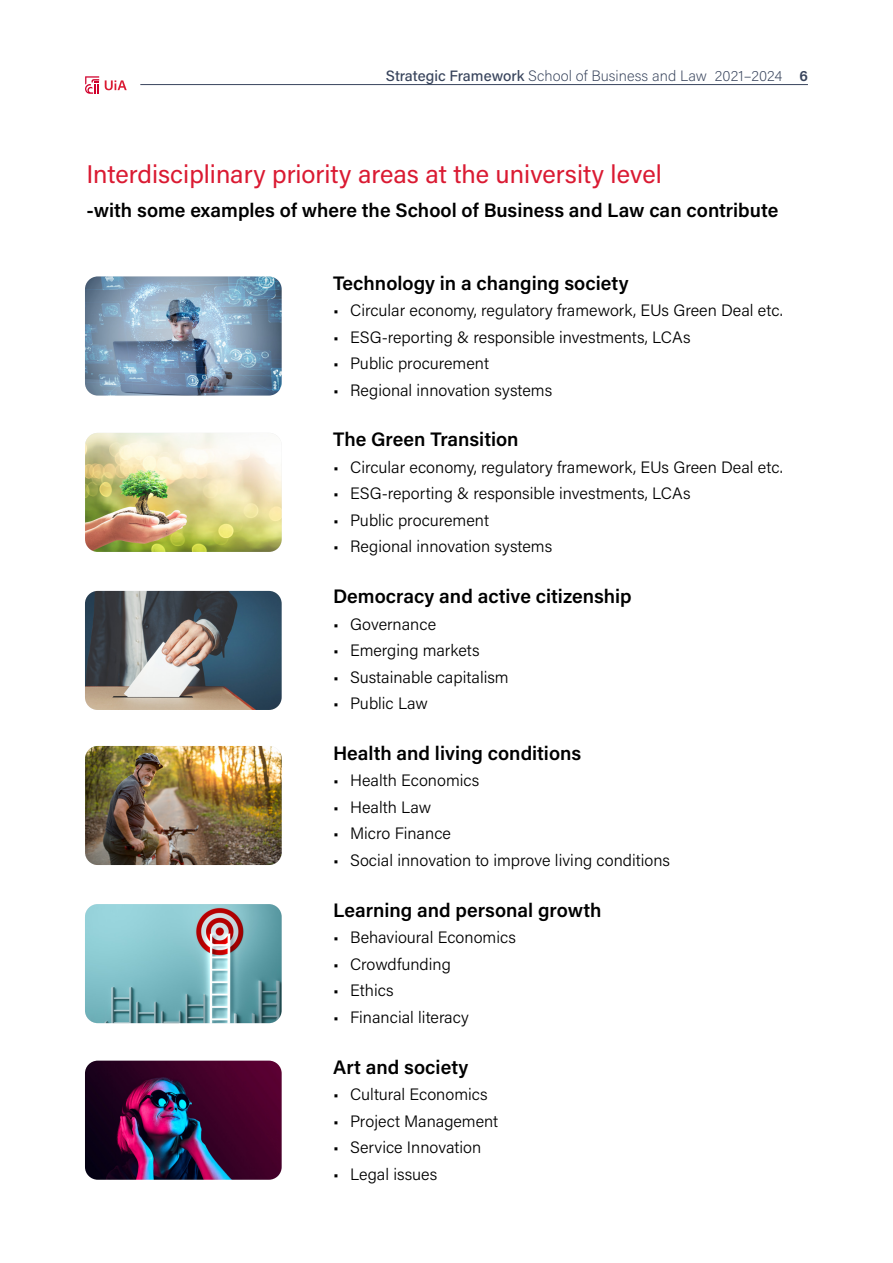
<style>
.page{position:relative;width:893px;height:1263px;background:#fff}
.page>*{position:absolute;margin:0;border:0;box-sizing:border-box;transform-origin:0 0}
.Tittel2{font:25.5px "Acumin Pro";color:#da1a32}
.Tittel3{font:600 19.5px "Acumin Pro";color:#000}
.t1{font:300 16.5px "Acumin Pro";color:#000}
.t2{font:200 15px "Acumin Pro";color:#38445c}
.s1{font-weight:500}
.s2{font-weight:600}
</style>
<div class="page">
<hr style="left:140px;top:84px;width:668px;height:1px;background:#38445c">
<svg style="left:105px;top:80px;width:22px;height:10px"></svg>
<svg style="left:85px;top:76px;width:14px;height:18px"></svg>
<img style="left:85px;top:276px;width:197px;height:119px">
<img style="left:85px;top:433px;width:197px;height:119px">
<img style="left:85px;top:591px;width:197px;height:119px">
<img style="left:85px;top:746px;width:197px;height:119px">
<img style="left:85px;top:904px;width:197px;height:119px">
<img style="left:85px;top:1061px;width:197px;height:119px">
<p class="t2" style="left:386px;top:65px;width:423px"><span class="s1">Strategic Framework</span> School of Business and Law 2021–2024 <span class="s2">6</span></p>
<p class="Tittel2" style="left:86px;top:157px;width:577px">Interdisciplinary priority areas at the university level</p>
<p class="Tittel3" style="left:86px;top:197px;width:693px">-with some examples of where the School of Business and Law can contribute</p>
<p class="Tittel3" style="left:333px;top:269px;width:297px">Technology in a changing society</p>
<p class="t1" style="left:333px;top:299px;width:451px">• Circular economy, regulatory framework, EUs Green Deal etc.</p>
<p class="t1" style="left:333px;top:325px;width:359px">• ESG-reporting &amp; responsible investments, LCAs</p>
<p class="t1" style="left:333px;top:352px;width:157px">• Public procurement</p>
<p class="t1" style="left:333px;top:378px;width:221px">• Regional innovation systems</p>
<p class="Tittel3" style="left:333px;top:426px;width:187px">The Green Transition</p>
<p class="t1" style="left:333px;top:456px;width:451px">• Circular economy, regulatory framework, EUs Green Deal etc.</p>
<p class="t1" style="left:333px;top:482px;width:359px">• ESG-reporting &amp; responsible investments, LCAs</p>
<p class="t1" style="left:333px;top:509px;width:157px">• Public procurement</p>
<p class="t1" style="left:333px;top:535px;width:221px">• Regional innovation systems</p>
<p class="Tittel3" style="left:333px;top:583px;width:300px">Democracy and active citizenship</p>
<p class="t1" style="left:333px;top:612px;width:105px">• Governance</p>
<p class="t1" style="left:333px;top:639px;width:148px">• Emerging markets</p>
<p class="t1" style="left:333px;top:665px;width:177px">• Sustainable capitalism</p>
<p class="t1" style="left:333px;top:692px;width:96px">• Public Law</p>
<p class="Tittel3" style="left:333px;top:739px;width:249px">Health and living conditions</p>
<p class="t1" style="left:333px;top:769px;width:148px">• Health Economics</p>
<p class="t1" style="left:333px;top:796px;width:100px">• Health Law</p>
<p class="t1" style="left:333px;top:822px;width:119px">• Micro Finance</p>
<p class="t1" style="left:333px;top:849px;width:338px">• Social innovation to improve living conditions</p>
<p class="Tittel3" style="left:333px;top:896px;width:270px">Learning and personal growth</p>
<p class="t1" style="left:333px;top:926px;width:184px">• Behavioural Economics</p>
<p class="t1" style="left:333px;top:953px;width:119px">• Crowdfunding</p>
<p class="t1" style="left:333px;top:979px;width:62px">• Ethics</p>
<p class="t1" style="left:333px;top:1006px;width:137px">• Financial literacy</p>
<p class="Tittel3" style="left:333px;top:1053px;width:137px">Art and society</p>
<p class="t1" style="left:333px;top:1083px;width:156px">• Cultural Economics</p>
<p class="t1" style="left:333px;top:1109px;width:167px">• Project Management</p>
<p class="t1" style="left:333px;top:1136px;width:150px">• Service Innovation</p>
<p class="t1" style="left:333px;top:1162px;width:106px">• Legal issues</p>
</div>
